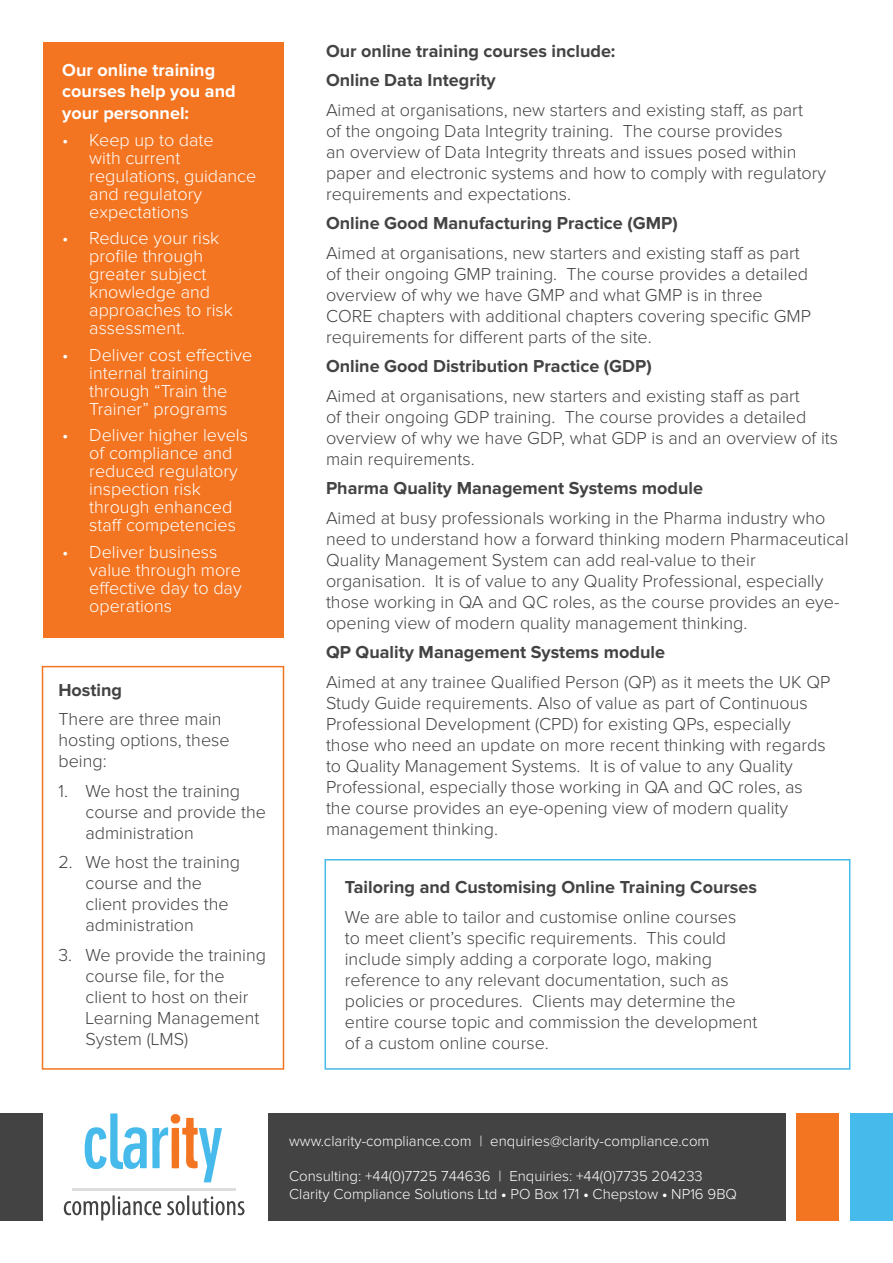
<style>
.page{position:relative;width:893px;height:1263px;background:#fff}
.page>*{position:absolute;margin:0;border:0;box-sizing:border-box;transform-origin:0 0}
.t1{font:300 18px/21px "Proxima Nova";color:#434343}
.t2{font:300 18px/18px "Proxima Nova";color:#fff}
.t3{font:700 18px/29.5px "Proxima Nova";color:#434343}
.t4{font:700 18px/21.6px "Proxima Nova";color:#fff}
.t5{font:300 15px/18px "Proxima Nova";color:#fff}
.s1{font-weight:700}
</style>
<div class="page">
<svg style="left:85px;top:1113px;width:137px;height:69px"></svg>
<svg style="left:63px;top:1195px;width:98px;height:25px"></svg>
<svg style="left:167px;top:1195px;width:78px;height:21px"></svg>
<hr style="left:72px;top:1188px;width:164px;height:2px;background:#ddddde">
<div style="left:0;top:1113px;width:43px;height:107px;background:#434343"></div>
<div style="left:268px;top:1113px;width:518px;height:107px;background:#434343"></div>
<div style="left:850px;top:1113px;width:43px;height:107px;background:#46baea"></div>
<div style="left:796px;top:1113px;width:43px;height:107px;background:#f47521"></div>
<div style="left:43px;top:43px;width:240px;height:595px;background:#f47521"></div>
<div style="left:42px;top:666px;width:242px;height:404px;border:2px solid #f47521"></div>
<div style="left:324px;top:859px;width:526px;height:211px;border:2px solid #46baea"></div>
<p class="t4" style="left:62px;top:59px;width:175px">Our online training courses help you and your personnel:</p>
<p class="t2" style="left:89px;top:131px;width:169px;text-indent:-27px">• Keep up to date<br>with current regulations, guidance and regulatory expectations</p>
<p class="t2" style="left:89px;top:230px;width:145px;text-indent:-27px">• Reduce your risk profile through greater subject knowledge and approaches to risk assessment.</p>
<p class="t2" style="left:89px;top:346px;width:165px;text-indent:-27px">• Deliver cost effective internal training through “Train the<br>Trainer” programs</p>
<p class="t2" style="left:89px;top:427px;width:160px;text-indent:-27px">• Deliver higher levels of compliance and reduced regulatory inspection risk through enhanced staff competencies</p>
<p class="t2" style="left:89px;top:543px;width:154px;text-indent:-27px">• Deliver business value through more effective day to day operations</p>
<p class="t3" style="left:58px;top:675px;width:65px">Hosting</p>
<p class="t1" style="left:58px;top:710px;width:173px">There are three main hosting options, these being:</p>
<p class="t1" style="left:85px;top:781px;width:182px;text-indent:-27px">1. We host the training course and provide the administration</p>
<p class="t1" style="left:85px;top:853px;width:156px;text-indent:-27px">2. We host the training course and the client provides the administration</p>
<p class="t1" style="left:85px;top:945px;width:182px;text-indent:-27px">3. We provide the training course file, for the client to host on their<br>Learning Management<br>System (LMS)</p>
<p class="t3" style="left:326px;top:36px;width:291px">Our online training courses include:<br>Online Data Integrity</p>
<p class="t1" style="left:326px;top:100px;width:502px">Aimed at organisations, new starters and existing staff, as part<br>of the ongoing Data Integrity training. The course provides<br>an overview of Data Integrity threats and issues posed within paper and electronic systems and how to comply with regulatory requirements and expectations.</p>
<p class="t3" style="left:326px;top:209px;width:353px">Online Good Manufacturing Practice (GMP)</p>
<p class="t1" style="left:326px;top:243px;width:487px">Aimed at organisations, new starters and existing staff as part of their ongoing GMP training. The course provides a detailed overview of why we have GMP and what GMP is in three CORE chapters with additional chapters covering specific GMP requirements for different parts of the site.</p>
<p class="t3" style="left:326px;top:352px;width:327px">Online Good Distribution Practice (GDP)</p>
<p class="t1" style="left:326px;top:386px;width:514px">Aimed at organisations, new starters and existing staff as part<br>of their ongoing GDP training. The course provides a detailed overview of why we have GDP, what GDP is and an overview of its main requirements.</p>
<p class="t3" style="left:326px;top:474px;width:378px">Pharma Quality Management Systems module</p>
<p class="t1" style="left:326px;top:508px;width:524px">Aimed at busy professionals working in the Pharma industry who need to understand how a forward thinking modern Pharmaceutical Quality Management System can add real-value to their organisation. It is of value to any Quality Professional, especially those working in QA and QC roles, as the course provides an eye&shy;opening view of modern quality management thinking.</p>
<p class="t3" style="left:326px;top:638px;width:340px">QP Quality Management Systems module</p>
<p class="t1" style="left:326px;top:672px;width:506px">Aimed at any trainee Qualified Person (QP) as it meets the UK QP Study Guide requirements. Also of value as part of Continuous Professional Development (CPD) for existing QPs, especially those who need an update on more recent thinking with regards to Quality Management Systems. It is of value to any Quality Professional, especially those working in QA and QC roles, as the course provides an eye-opening view of modern quality management thinking.</p>
<p class="t3" style="left:345px;top:873px;width:414px">Tailoring and Customising Online Training Courses</p>
<p class="t1" style="left:345px;top:907px;width:414px">We are able to tailor and customise online courses<br>to meet client’s specific requirements. This could include simply adding a corporate logo, making reference to any relevant documentation, such as policies or procedures. Clients may determine the entire course topic and commission the development of a custom online course.</p>
<p class="t5" style="left:289px;top:1133px;width:422px">www.clarity-compliance.com | enquiries@clarity-compliance.com</p>
<p class="t5" style="left:289px;top:1168px;width:449px">Consulting: +44(0)7725 744636 | Enquiries: +44(0)7735 204233<br>Clarity Compliance Solutions Ltd <span class="s1">•</span> PO Box 171 <span class="s1">•</span> Chepstow <span class="s1">•</span> NP16 9BQ</p>
</div>
